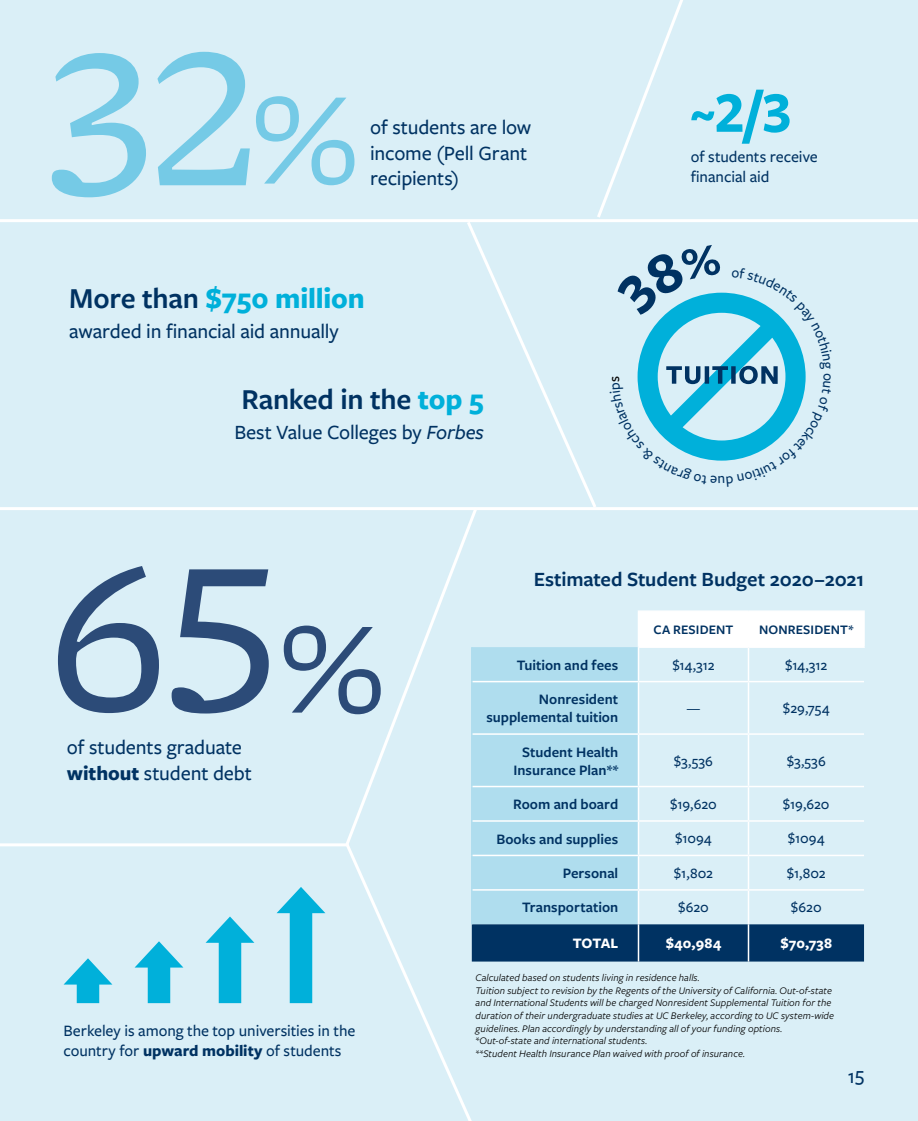
<style>
.page{position:relative;width:918px;height:1121px;background:#fff}
.page>*{position:absolute;margin:0;border:0;box-sizing:border-box;transform-origin:0 0}
.t1{font:700 60px "Freight Sans Pro";color:#00b0da}
.t2{font:700 30px "Freight Sans Pro";letter-spacing:-.01em;color:#00b0da}
.t3{font:600 30px "Freight Sans Pro";letter-spacing:-.01em;color:#003262}
.t4{font:500 21px/25.2px "Freight Sans Pro";letter-spacing:-.01em;color:#003262}
.t5{font:600 21px "Freight Sans Pro";letter-spacing:-.005em;color:#003262}
.t6{font:500 16.5px/19.8px "Freight Sans Pro";letter-spacing:-.005em;color:#003262}
.t7{font:600 15px/18px "Freight Sans Pro";color:#003262;text-align:right}
.t8{font:500 15px "Freight Sans Pro";color:#003262}
.t9{font:700 15px "Freight Sans Pro";letter-spacing:.01em;color:#fff}
.t10{font:500 15px "Freight Sans Pro";color:#000}
.t11{font:600 13.5px "Freight Sans Pro";letter-spacing:.01em;color:#003262}
.t12{font:italic 10.5px/12.6px "Freight Sans Pro";letter-spacing:.01em;color:#000}
.s1{font-weight:600;color:#003262}
.s2{font-weight:700;color:#00b0da}
.s3{font-style:italic}
.s4{font-weight:700}
</style>
<div class="page">
<div style="left:0;top:0;width:918px;height:1120px;background:#daeff7"></div>
<div style="left:77px;top:974px;width:22px;height:29px;background:#00b0da"></div>
<svg style="left:64px;top:958px;width:48px;height:26px"></svg>
<div style="left:148px;top:957px;width:22px;height:46px;background:#00b0da"></div>
<svg style="left:135px;top:941px;width:48px;height:26px"></svg>
<div style="left:219px;top:932px;width:22px;height:71px;background:#00b0da"></div>
<svg style="left:206px;top:916px;width:48px;height:26px"></svg>
<div style="left:290px;top:903px;width:22px;height:100px;background:#00b0da"></div>
<svg style="left:277px;top:887px;width:48px;height:26px"></svg>
<svg style="left:58px;top:566px;width:285px;height:148px"></svg>
<hr style="left:0;top:219px;width:918px;height:3px;background:#fff">
<hr style="left:0;top:507px;width:918px;height:3px;background:#fff">
<hr style="left:0;top:843px;width:348px;height:3px;background:#fff">
<svg style="left:343px;top:511px;width:134px;height:329px"></svg>
<svg style="left:472px;top:611px;width:392px;height:280px"></svg>
<div style="left:639px;top:612px;width:224px;height:34px;background:#fff"></div>
<div style="left:473px;top:647px;width:165px;height:277px;background:#afddee"></div>
<div style="left:516px;top:924px;width:348px;height:37px;background:#003262"></div>
<hr style="left:748px;top:612px;width:1px;height:34px;background:#fff">
<hr style="left:638px;top:610px;width:110px;height:2px;background:#fff">
<hr style="left:638px;top:612px;width:1px;height:34px;background:#fff">
<hr style="left:748px;top:610px;width:117px;height:2px;background:#fff">
<hr style="left:863px;top:612px;width:2px;height:34px;background:#fff">
<hr style="left:638px;top:924px;width:1px;height:37px;background:#fff">
<hr style="left:748px;top:924px;width:1px;height:37px;background:#fff">
<hr style="left:471px;top:647px;width:2px;height:34px;background:#afddee">
<hr style="left:471px;top:681px;width:2px;height:53px;background:#afddee">
<hr style="left:471px;top:734px;width:2px;height:52px;background:#afddee">
<hr style="left:471px;top:786px;width:2px;height:35px;background:#afddee">
<hr style="left:471px;top:821px;width:2px;height:34px;background:#afddee">
<hr style="left:638px;top:648px;width:1px;height:33px;background:#fff">
<hr style="left:748px;top:648px;width:1px;height:33px;background:#fff">
<hr style="left:473px;top:681px;width:166px;height:1px;background:#fff">
<hr style="left:639px;top:681px;width:109px;height:1px;background:#fff">
<hr style="left:638px;top:682px;width:1px;height:51px;background:#fff">
<hr style="left:748px;top:681px;width:116px;height:1px;background:#fff">
<hr style="left:748px;top:682px;width:1px;height:51px;background:#fff">
<hr style="left:473px;top:733px;width:166px;height:1px;background:#fff">
<hr style="left:639px;top:733px;width:109px;height:1px;background:#fff">
<hr style="left:638px;top:734px;width:1px;height:51px;background:#fff">
<hr style="left:748px;top:733px;width:116px;height:1px;background:#fff">
<hr style="left:748px;top:734px;width:1px;height:51px;background:#fff">
<hr style="left:473px;top:785px;width:166px;height:2px;background:#fff">
<hr style="left:639px;top:785px;width:109px;height:2px;background:#fff">
<hr style="left:638px;top:787px;width:1px;height:33px;background:#fff">
<hr style="left:748px;top:785px;width:116px;height:2px;background:#fff">
<hr style="left:748px;top:787px;width:1px;height:33px;background:#fff">
<hr style="left:473px;top:820px;width:166px;height:1px;background:#fff">
<hr style="left:639px;top:820px;width:109px;height:1px;background:#fff">
<hr style="left:638px;top:821px;width:1px;height:33px;background:#fff">
<hr style="left:748px;top:820px;width:116px;height:1px;background:#fff">
<hr style="left:748px;top:821px;width:1px;height:33px;background:#fff">
<hr style="left:473px;top:854px;width:166px;height:2px;background:#fff">
<hr style="left:639px;top:854px;width:109px;height:2px;background:#fff">
<hr style="left:638px;top:856px;width:1px;height:33px;background:#fff">
<hr style="left:748px;top:854px;width:116px;height:2px;background:#fff">
<hr style="left:748px;top:856px;width:1px;height:33px;background:#fff">
<hr style="left:473px;top:889px;width:166px;height:1px;background:#fff">
<hr style="left:639px;top:889px;width:109px;height:1px;background:#fff">
<hr style="left:638px;top:890px;width:1px;height:34px;background:#fff">
<hr style="left:748px;top:889px;width:116px;height:1px;background:#fff">
<hr style="left:748px;top:890px;width:1px;height:34px;background:#fff">
<hr style="left:638px;top:646px;width:110px;height:2px;background:#fff">
<hr style="left:748px;top:646px;width:117px;height:2px;background:#fff">
<svg style="left:343px;top:840px;width:173px;height:280px"></svg>
<svg style="left:52px;top:53px;width:94px;height:144px"></svg>
<svg style="left:256px;top:96px;width:98px;height:89px"></svg>
<svg style="left:157px;top:52px;width:93px;height:133px"></svg>
<svg style="left:467px;top:0;width:339px;height:511px"></svg>
<h3 class="t4" style="left:370px;top:114px;width:163px">of students are low income (Pell Grant recipients)</h3>
<h2 class="t2" style="left:69px;top:278px;width:297px"><span class="s1">More than</span> $750 million</h2>
<h3 class="t4" style="left:69px;top:318px;width:271px">awarded in financial aid annually</h3>
<h2 class="t3" style="left:242px;top:379px;width:244px">Ranked in the <span class="s2">top 5</span></h2>
<h3 class="t4" style="left:234px;top:419px;width:251px">Best Value Colleges by <span class="s3">Forbes</span></h3>
<h1 class="t1" style="left:691px;top:71px;width:103px">~2/3</h1>
<h3 class="t6" style="left:691px;top:146px;width:128px">of students receive financial aid</h3>
<h3 class="t10" style="left:604px;top:382px;width:8px;rotate:-90deg">s</h3>
<h3 class="t5" style="left:534px;top:565px;width:332px">Estimated Student Budget 2020–2021</h3>
<p class="t11" style="left:654px;top:620px;width:81px">CA RESIDENT</p>
<p class="t11" style="left:759px;top:620px;width:96px">NONRESIDENT*</p>
<h3 class="t4" style="left:67px;top:734px;width:186px">of students graduate <span class="s4">without</span> student debt</h3>
<h3 class="t6" style="left:64px;top:1020px;width:293px">Berkeley is among the top universities in the country for <span class="s4">upward mobility</span> of students</h3>
<h3 class="t7" style="left:517px;top:655px;width:103px">Tuition and fees</h3>
<h3 class="t8" style="left:672px;top:654px;width:44px">$14,312</h3>
<h3 class="t8" style="left:785px;top:654px;width:44px">$14,312</h3>
<h3 class="t7" style="left:486px;top:689px;width:133px">Nonresident supplemental tuition</h3>
<h3 class="t8" style="left:687px;top:698px;width:15px">—</h3>
<h3 class="t8" style="left:783px;top:698px;width:48px">$29,754</h3>
<h3 class="t7" style="left:513px;top:742px;width:106px;text-align:center">Student Health<br>Insurance Plan**</h3>
<h3 class="t8" style="left:674px;top:750px;width:41px">$3,536</h3>
<h3 class="t8" style="left:787px;top:750px;width:41px">$3,536</h3>
<h3 class="t7" style="left:513px;top:794px;width:107px">Room and board</h3>
<h3 class="t8" style="left:670px;top:794px;width:48px">$19,620</h3>
<h3 class="t8" style="left:783px;top:794px;width:48px">$19,620</h3>
<h3 class="t7" style="left:496px;top:829px;width:123px">Books and supplies</h3>
<h3 class="t8" style="left:675px;top:828px;width:38px">$1094</h3>
<h3 class="t8" style="left:788px;top:828px;width:38px">$1094</h3>
<h3 class="t7" style="left:563px;top:863px;width:57px">Personal</h3>
<h3 class="t8" style="left:674px;top:863px;width:41px">$1,802</h3>
<h3 class="t8" style="left:787px;top:863px;width:41px">$1,802</h3>
<h3 class="t7" style="left:522px;top:898px;width:98px">Transportation</h3>
<h3 class="t8" style="left:678px;top:897px;width:32px">$620</h3>
<h3 class="t8" style="left:791px;top:897px;width:32px">$620</h3>
<h3 class="t9" style="left:573px;top:933px;width:47px">TOTAL</h3>
<h3 class="t9" style="left:666px;top:933px;width:57px">$40,984</h3>
<h3 class="t9" style="left:780px;top:933px;width:53px">$70,738</h3>
<p class="t12" style="left:476px;top:971px;width:360px">Calculated based on students living in residence halls.<br>Tuition subject to revision by the Regents of the University of California. Out-of-state and International Students will be charged Nonresident Supplemental Tuition for the duration of their undergraduate studies at UC Berkeley, according to UC system-wide guidelines. Plan accordingly by understanding all of your funding options. *Out-of-state and international students.<br>**Student Health Insurance Plan waived with proof of insurance.</p>
<h3 class="t4" style="left:848px;top:1062px;width:18px">15</h3>
</div>
